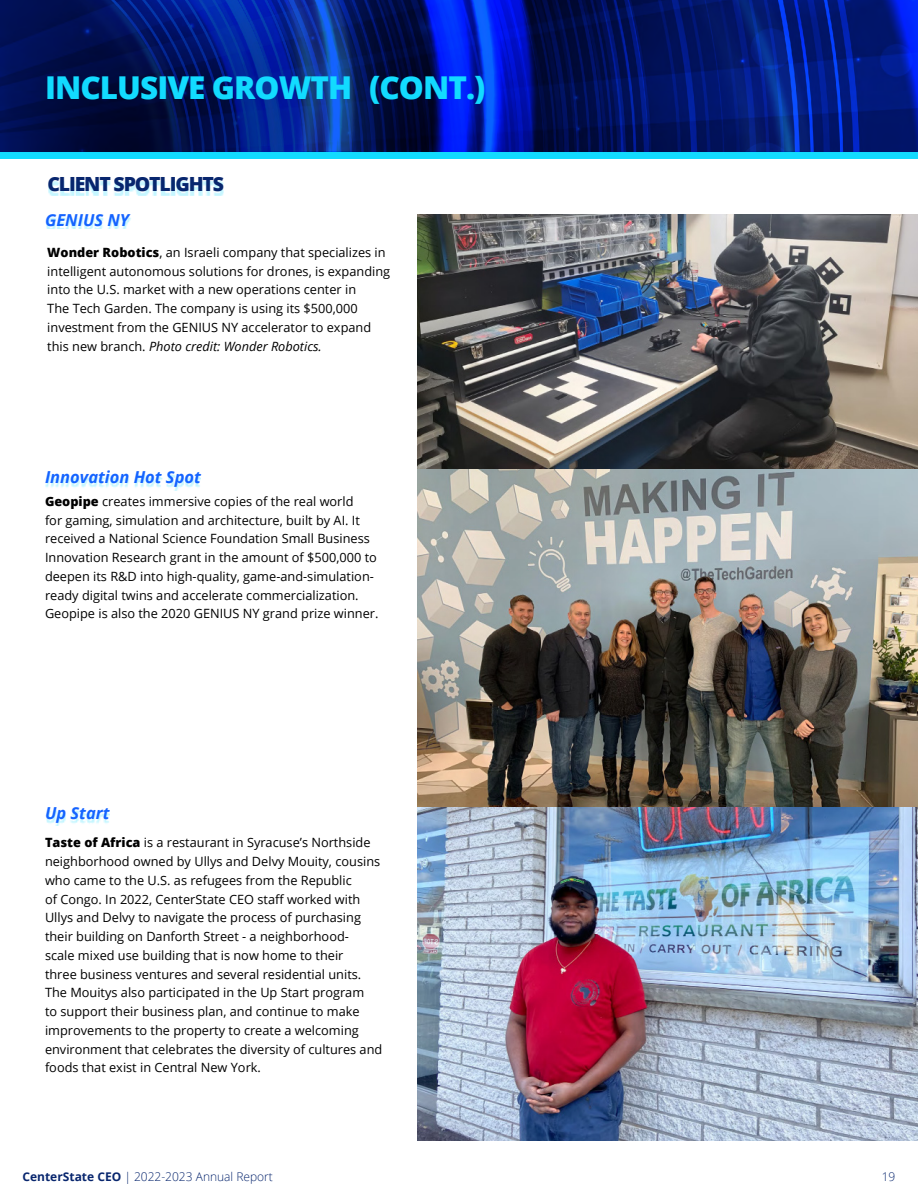
<style>
.page{position:relative;width:918px;height:1188px;background:#fff}
.page>*{position:absolute;margin:0;border:0;box-sizing:border-box;transform-origin:0 0}
.t1{font:800 31.5px "Open Sans";letter-spacing:-.03em;color:#12dbff}
.t2{font:800 19.5px "Open Sans";letter-spacing:-.06em;color:#08266e}
.t3{font:italic 700 16.5px "Open Sans";color:#1463ff}
.t4{font:12.75px/18.8px "Open Sans";color:#000}
.t5{font:300 12px "Open Sans";color:#08266e}
.s1{font-weight:800}
.s2{font-style:italic}
.s3{font-weight:700}
</style>
<div class="page">
<div style="left:0;top:152px;width:918px;height:7px;background:#12dbff"></div>
<svg style="left:0;top:0;width:918px;height:152px;background:#021873"></svg>
<img style="left:417px;top:806px;width:501px;height:334px">
<div style="left:46px;top:810px;width:64px;height:16px;background:#12dbff;opacity:.25"></div>
<div style="left:46px;top:474px;width:155px;height:17px;background:#12dbff;opacity:.25"></div>
<img style="left:417px;top:215px;width:501px;height:254px">
<div style="left:48px;top:181px;width:176px;height:15px;background:#12dbff;opacity:.25"></div>
<div style="left:46px;top:218px;width:85px;height:11px;background:#12dbff;opacity:.25"></div>
<img style="left:417px;top:469px;width:501px;height:337px">
<h1 class="t1" style="left:45px;top:64px;width:442px">INCLUSIVE GROWTH (CONT.)</h1>
<h2 class="t2" style="left:47px;top:170px;width:178px">CLIENT SPOTLIGHTS</h2>
<p class="t3" style="left:45px;top:208px;width:86px">GENIUS NY</p>
<p class="t4" style="left:47px;top:243px;width:344px"><span class="s1">Wonder Robotics</span>, an Israeli company that specializes in intelligent autonomous solutions for drones, is expanding into the U.S. market with a new operations center in<br>The Tech Garden. The company is using its $500,000 investment from the GENIUS NY accelerator to expand this new branch. <span class="s2">Photo credit: Wonder Robotics.</span></p>
<p class="t3" style="left:45px;top:466px;width:157px">Innovation Hot Spot</p>
<p class="t4" style="left:45px;top:491px;width:335px"><span class="s1">Geopipe</span> creates immersive copies of the real world<br>for gaming, simulation and architecture, built by AI. It received a National Science Foundation Small Business Innovation Research grant in the amount of $500,000 to deepen its R&amp;D into high-quality, game-and-simulation&shy;ready digital twins and accelerate commercialization.<br>Geopipe is also the 2020 GENIUS NY grand prize winner.</p>
<p class="t3" style="left:45px;top:801px;width:66px">Up Start</p>
<p class="t4" style="left:45px;top:833px;width:339px"><span class="s1">Taste of Africa</span> is a restaurant in Syracuse’s Northside neighborhood owned by Ullys and Delvy Mouity, cousins who came to the U.S. as refugees from the Republic<br>of Congo. In 2022, CenterState CEO staff worked with Ullys and Delvy to navigate the process of purchasing their building on Danforth Street - a neighborhood-<br>scale mixed use building that is now home to their<br>three business ventures and several residential units.<br>The Mouitys also participated in the Up Start program<br>to support their business plan, and continue to make improvements to the property to create a welcoming environment that celebrates the diversity of cultures and foods that exist in Central New York.</p>
<p class="t5" style="left:22px;top:1169px;width:252px"><span class="s3">CenterState CEO</span> | 2022-2023 Annual Report</p>
<p class="t5" style="left:882px;top:1169px;width:15px">19</p>
</div>
